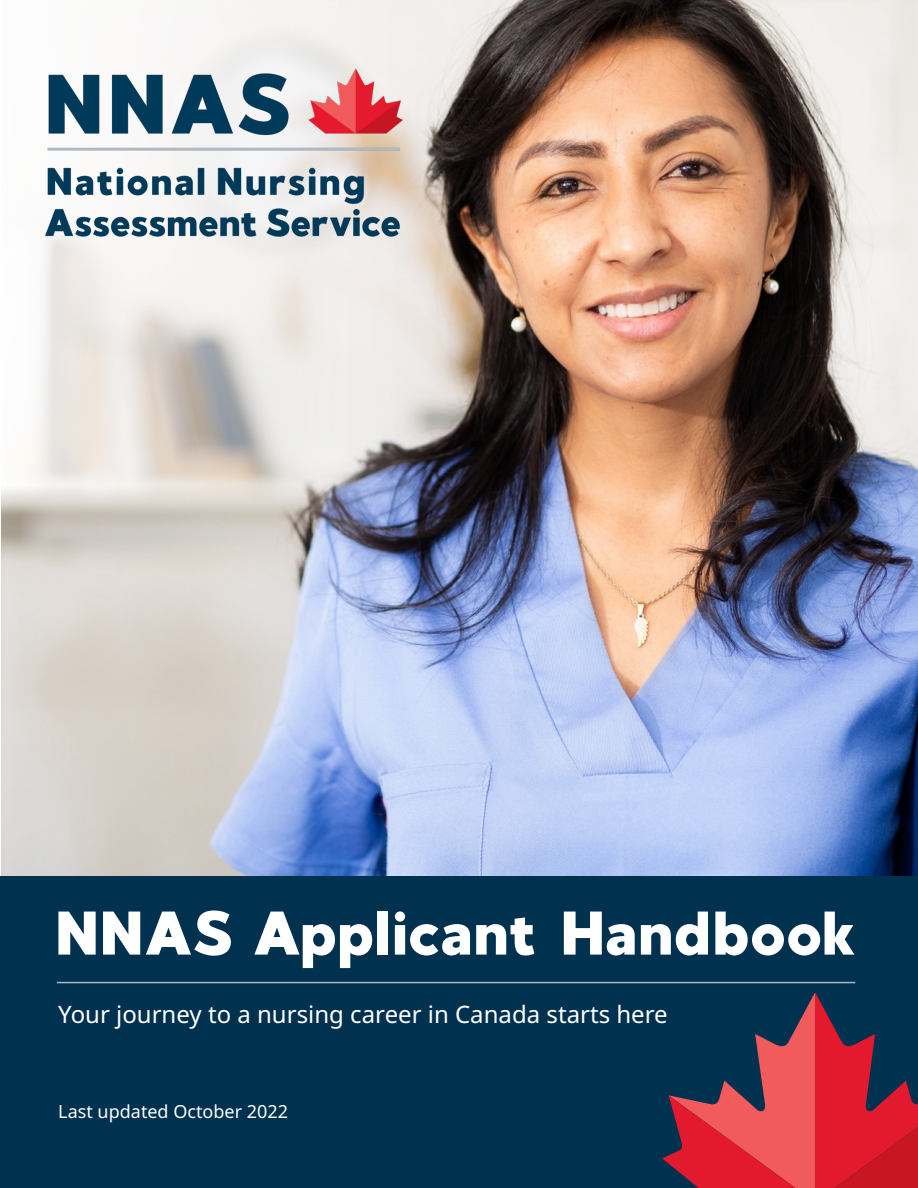
<style>
.page{position:relative;width:918px;height:1188px;background:#fff}
.page>*{position:absolute;margin:0;border:0;box-sizing:border-box;transform-origin:0 0}
.t1{font:61.5px "MADE Good Time Grotesk";letter-spacing:-.08em;color:#fff}
.t2{font:24px "Noto Sans";color:#fff}
.t3{font:18px "Noto Sans";color:#fff}
</style>
<div class="page">
<img style="left:1px;top:0;width:917px;height:877px">
<svg style="left:1px;top:0;width:487px;height:527px"></svg>
<img style="left:26px;top:52px;width:396px;height:202px">
<div style="left:0;top:877px;width:918px;height:311px;background:#00314f"></div>
<svg style="left:662px;top:993px;width:256px;height:195px"></svg>
<hr style="left:57px;top:982px;width:798px;height:1px;background:#adb6c4">
<h1 class="t1" style="left:54px;top:894px;width:807px">NNAS Applicant Handbook</h1>
<p class="t2" style="left:58px;top:998px;width:611px">Your journey to a nursing career in Canada starts here</p>
<p class="t3" style="left:58px;top:1098px;width:231px">Last updated October 2022</p>
</div>
